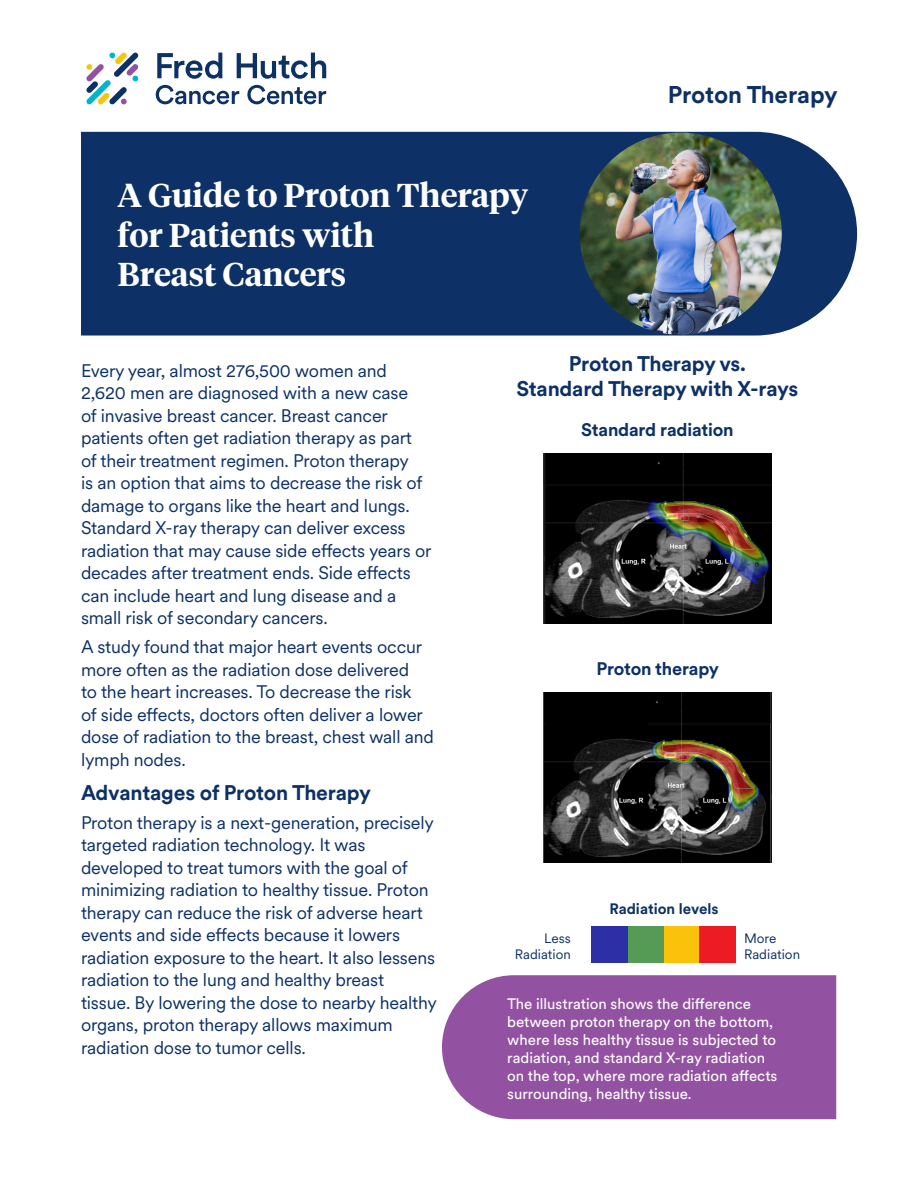
<style>
.page{position:relative;width:918px;height:1188px;background:#fff}
.page>*{position:absolute;margin:0;border:0;box-sizing:border-box;transform-origin:0 0}
.t1{font:600 33px/39.6px "Tiempos Headline";color:#fff}
.t2{font:700 24px "Circular XX";letter-spacing:-.01em;color:#0d3166}
.t3{font:700 21px/24.8px "Circular XX";letter-spacing:-.01em;color:#0d3166;text-align:center}
.Bod{font:18px/22.5px "Circular XX";letter-spacing:-.01em;color:#0d3166}
.Bod-2{font:700 18px "Circular XX";letter-spacing:-.01em;color:#0d3166}
.t4{font:15px/18px "Circular XX";color:#fff}
.t5{font:700 15px "Circular XX";color:#0d3166}
.t6{font:13.5px "Circular XX";color:#0d3166}
</style>
<div class="page">
<img style="left:544px;top:692px;width:227px;height:171px">
<svg style="left:157px;top:53px;width:66px;height:26px"></svg>
<svg style="left:237px;top:53px;width:89px;height:26px"></svg>
<svg style="left:156px;top:85px;width:83px;height:19px"></svg>
<svg style="left:247px;top:85px;width:79px;height:19px"></svg>
<svg style="left:86px;top:52px;width:53px;height:53px"></svg>
<div style="left:81px;top:132px;width:776px;height:204px;background:#0d3166"></div>
<img style="left:580px;top:133px;width:202px;height:202px;border-radius:101px">
<div style="left:627px;top:926px;width:37px;height:37px;background:#559b55"></div>
<div style="left:664px;top:926px;width:36px;height:37px;background:#fac20a"></div>
<div style="left:591px;top:926px;width:37px;height:37px;background:#2d2fa6"></div>
<div style="left:699px;top:926px;width:37px;height:37px;background:#ed1c24"></div>
<div style="left:442px;top:975px;width:394px;height:144px;background:#9252a1"></div>
<img style="left:544px;top:454px;width:227px;height:170px">
<p class="t1" style="left:118px;top:174px;width:412px">A Guide to Proton Therapy</p>
<p class="t1" style="left:118px;top:214px;width:258px">for Patients with<br>Breast Cancers</p>
<p class="t2" style="left:668px;top:78px;width:171px">Proton Therapy</p>
<p class="Bod" style="left:81px;top:358px;width:352px">Every year, almost 276,500 women and 2,620 men are diagnosed with a new case<br>of invasive breast cancer. Breast cancer patients often get radiation therapy as part of their treatment regimen. Proton therapy<br>is an option that aims to decrease the risk of damage to organs like the heart and lungs.<br>Standard X-ray therapy can deliver excess radiation that may cause side effects years or decades after treatment ends. Side effects can include heart and lung disease and a small risk of secondary cancers.</p>
<p class="Bod" style="left:81px;top:635px;width:355px">A study found that major heart events occur more often as the radiation dose delivered<br>to the heart increases. To decrease the risk<br>of side effects, doctors often deliver a lower dose of radiation to the breast, chest wall and lymph nodes.</p>
<p class="t3" style="left:81px;top:779px;width:291px">Advantages of Proton Therapy</p>
<p class="Bod" style="left:81px;top:810px;width:357px">Proton therapy is a next-generation, precisely targeted radiation technology. It was developed to treat tumors with the goal of minimizing radiation to healthy tissue. Proton therapy can reduce the risk of adverse heart events and side effects because it lowers radiation exposure to the heart. It also lessens radiation to the lung and healthy breast tissue. By lowering the dose to nearby healthy organs, proton therapy allows maximum radiation dose to tumor cells.</p>
<p class="t3" style="left:516px;top:351px;width:284px">Proton Therapy vs.<br>Standard Therapy with X-rays</p>
<p class="Bod-2" style="left:581px;top:418px;width:154px">Standard radiation</p>
<p class="Bod-2" style="left:596px;top:656px;width:124px">Proton therapy</p>
<p class="t6" style="left:544px;top:929px;width:28px">Less</p>
<p class="t6" style="left:515px;top:945px;width:57px">Radiation</p>
<p class="t5" style="left:609px;top:898px;width:111px">Radiation levels</p>
<p class="t6" style="left:744px;top:929px;width:34px">More</p>
<p class="t6" style="left:744px;top:945px;width:57px">Radiation</p>
<p class="t4" style="left:507px;top:994px;width:272px">The illustration shows the difference between proton therapy on the bottom, where less healthy tissue is subjected to radiation, and standard X-ray radiation on the top, where more radiation affects surrounding, healthy tissue.</p>
</div>
